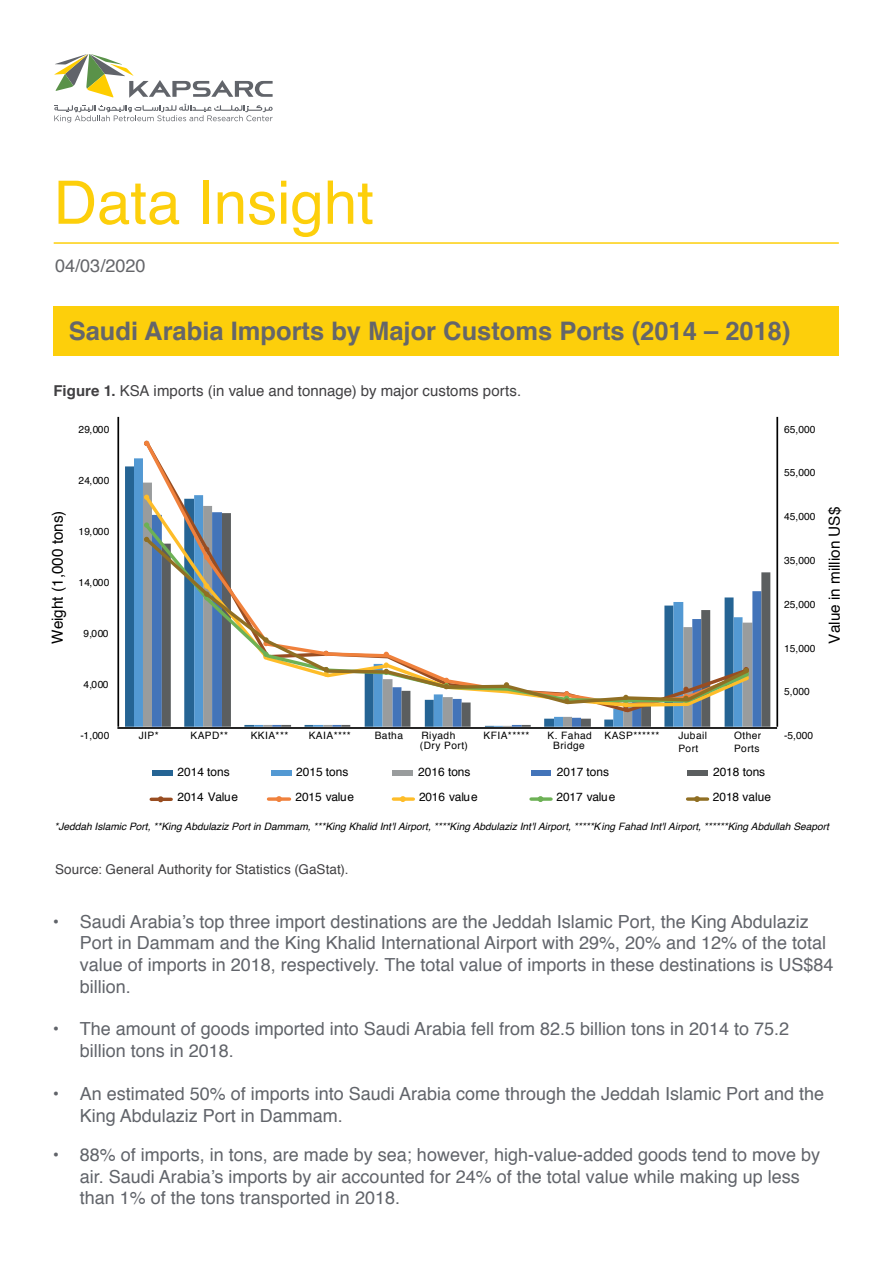
<style>
.page{position:relative;width:893px;height:1263px;background:#fff}
.page>*{position:absolute;margin:0;border:0;box-sizing:border-box;transform-origin:0 0}
.t1{font:60px "Helvetica";color:#fdcf0b}
.t2{font:700 25.5px "Helvetica";color:#65666a}
.t3{font:18.45px "Helvetica";color:#65666a}
.t4{font:18px/21.6px "Helvetica";color:#61646a}
.t5{font:18px "Helvetica";color:#65666a}
.t6{font:15.3px "Helvetica";color:#000}
.t7{font:15px "Helvetica";letter-spacing:.005em;color:#414042}
.t8{font:13.5px "Helvetica";letter-spacing:.005em;color:#414042}
.t9{font:11.85px "Helvetica";color:#000}
.t10{font:10.2px/9.9px "Helvetica";letter-spacing:.045em;color:#000}
.t11{font:italic 10.2px "Helvetica";color:#000}
.s1{font-weight:700}
</style>
<div class="page">
<div style="left:54px;top:306px;width:785px;height:49px;background:#fdcf0b"></div>
<hr style="left:54px;top:242px;width:785px;height:2px;background:#fdcf0b">
<svg style="left:54px;top:54px;width:219px;height:44px"></svg>
<svg style="left:54px;top:104px;width:219px;height:18px"></svg>
<svg style="left:162px;top:572px;width:608px;height:155px"></svg>
<hr style="left:117px;top:727px;width:660px;height:2px;background:#000">
<svg style="left:144px;top:441px;width:5px;height:5px"></svg>
<svg style="left:143px;top:494px;width:608px;height:215px"></svg>
<svg style="left:144px;top:495px;width:5px;height:5px"></svg>
<svg style="left:143px;top:522px;width:608px;height:13px"></svg>
<svg style="left:144px;top:522px;width:5px;height:6px"></svg>
<svg style="left:143px;top:535px;width:609px;height:171px"></svg>
<svg style="left:144px;top:537px;width:5px;height:5px"></svg>
<svg style="left:204px;top:583px;width:5px;height:17px"></svg>
<svg style="left:263px;top:637px;width:6px;height:9px"></svg>
<svg style="left:323px;top:667px;width:6px;height:10px"></svg>
<svg style="left:384px;top:652px;width:5px;height:23px"></svg>
<svg style="left:444px;top:678px;width:5px;height:11px"></svg>
<svg style="left:504px;top:682px;width:5px;height:11px"></svg>
<svg style="left:564px;top:691px;width:5px;height:13px"></svg>
<svg style="left:623px;top:695px;width:5px;height:17px"></svg>
<svg style="left:683px;top:687px;width:6px;height:18px"></svg>
<svg style="left:743px;top:667px;width:6px;height:13px"></svg>
<div style="left:152px;top:770px;width:20px;height:6px;background:#256494"></div>
<div style="left:272px;top:770px;width:20px;height:6px;background:#5399d3"></div>
<div style="left:393px;top:770px;width:20px;height:6px;background:#999c9d"></div>
<div style="left:531px;top:770px;width:20px;height:6px;background:#4374b9"></div>
<div style="left:688px;top:770px;width:20px;height:6px;background:#5b5e5f"></div>
<hr style="left:151px;top:798px;width:20px;height:3px;background:#994d21">
<svg style="left:158px;top:796px;width:6px;height:6px"></svg>
<svg style="left:268px;top:797px;width:22px;height:4px"></svg>
<svg style="left:276px;top:796px;width:6px;height:6px"></svg>
<svg style="left:393px;top:797px;width:20px;height:4px"></svg>
<svg style="left:400px;top:796px;width:6px;height:6px"></svg>
<svg style="left:531px;top:797px;width:20px;height:4px"></svg>
<svg style="left:538px;top:796px;width:5px;height:6px"></svg>
<svg style="left:688px;top:797px;width:20px;height:4px"></svg>
<svg style="left:694px;top:796px;width:6px;height:6px"></svg>
<hr style="left:117px;top:417px;width:2px;height:310px;background:#000">
<hr style="left:776px;top:417px;width:2px;height:310px;background:#000">
<h1 class="t1" style="left:54px;top:156px;width:322px">Data Insight</h1>
<p class="t5" style="left:55px;top:252px;width:92px">04/03/2020</p>
<p class="t3" style="left:70px;top:304px;width:94px">09/27/2018</p>
<h2 class="t2" style="left:69px;top:311px;width:723px">Saudi Arabia Imports by Major Customs Ports (2014 – 2018)</h2>
<p class="t7" style="left:53px;top:379px;width:469px"><span class="s1">Figure 1.</span> KSA imports (in value and tonnage) by major customs ports.</p>
<p class="t10" style="left:78px;top:425px;width:33px">29,000</p>
<p class="t10" style="left:78px;top:475px;width:33px">24,000</p>
<p class="t10" style="left:784px;top:425px;width:33px">65,000</p>
<p class="t10" style="left:784px;top:468px;width:33px">55,000</p>
<p class="t6" style="left:46px;top:643px;width:135px;rotate:-90deg">Weight (1,000 tons)</p>
<p class="t6" style="left:823px;top:643px;width:138px;rotate:-90deg">Value in million US$</p>
<p class="t10" style="left:784px;top:512px;width:33px">45,000</p>
<p class="t10" style="left:78px;top:526px;width:33px">19,000</p>
<p class="t10" style="left:784px;top:556px;width:33px">35,000</p>
<p class="t10" style="left:78px;top:578px;width:33px">14,000</p>
<p class="t10" style="left:784px;top:600px;width:33px">25,000</p>
<p class="t10" style="left:83px;top:629px;width:26px">9,000</p>
<p class="t10" style="left:784px;top:644px;width:33px">15,000</p>
<p class="t10" style="left:83px;top:680px;width:26px">4,000</p>
<p class="t10" style="left:80px;top:731px;width:31px">-1,000</p>
<p class="t10" style="left:139px;top:731px;width:21px">JIP*</p>
<p class="t10" style="left:190px;top:731px;width:39px">KAPD**</p>
<p class="t10" style="left:251px;top:731px;width:39px">KKIA***</p>
<p class="t10" style="left:309px;top:731px;width:44px">KAIA****</p>
<p class="t10" style="left:375px;top:731px;width:30px">Batha</p>
<p class="t10" style="left:420px;top:731px;width:50px">Riyadh (Dry Port)</p>
<p class="t10" style="left:484px;top:731px;width:47px">KFIA*****</p>
<p class="t10" style="left:547px;top:731px;width:46px;text-align:center">K. Fahad<br>Bridge</p>
<p class="t10" style="left:604px;top:731px;width:56px">KASP******</p>
<p class="t10" style="left:678px;top:730px;width:30px;line-height:12.1px">Jubail<br>Port</p>
<p class="t10" style="left:734px;top:730px;width:29px;line-height:12.1px">Other<br>Ports</p>
<p class="t10" style="left:784px;top:687px;width:27px">5,000</p>
<p class="t10" style="left:784px;top:731px;width:30px">-5,000</p>
<p class="t9" style="left:178px;top:762px;width:54px">2014 tons</p>
<p class="t9" style="left:296px;top:762px;width:54px">2015 tons</p>
<p class="t9" style="left:418px;top:762px;width:54px">2016 tons</p>
<p class="t9" style="left:557px;top:762px;width:54px">2017 tons</p>
<p class="t9" style="left:713px;top:762px;width:54px">2018 tons</p>
<p class="t9" style="left:178px;top:788px;width:62px">2014 Value</p>
<p class="t9" style="left:296px;top:788px;width:60px">2015 value</p>
<p class="t9" style="left:419px;top:788px;width:60px">2016 value</p>
<p class="t9" style="left:557px;top:788px;width:60px">2017 value</p>
<p class="t9" style="left:713px;top:788px;width:60px">2018 value</p>
<p class="t11" style="left:54px;top:819px;width:776px">*Jeddah Islamic Port, **King Abdulaziz Port in Dammam, ***King Khalid Int'l Airport, ****King Abdulaziz Int'l Airport, *****King Fahad Int'l Airport, ******King Abdullah Seaport</p>
<p class="t8" style="left:55px;top:859px;width:295px">Source: General Authority for Statistics (GaStat).</p>
<p class="t4" style="left:80px;top:911px;width:755px;text-indent:-27px">• Saudi Arabia’s top three import destinations are the Jeddah Islamic Port, the King Abdulaziz Port in Dammam and the King Khalid International Airport with 29%, 20% and 12% of the total value of imports in 2018, respectively. The total value of imports in these destinations is US$84 billion.</p>
<p class="t4" style="left:80px;top:1019px;width:711px;text-indent:-27px">• The amount of goods imported into Saudi Arabia fell from 82.5 billion tons in 2014 to 75.2 billion tons in 2018.</p>
<p class="t4" style="left:80px;top:1083px;width:746px;text-indent:-27px">• An estimated 50% of imports into Saudi Arabia come through the Jeddah Islamic Port and the<br>King Abdulaziz Port in Dammam.</p>
<p class="t4" style="left:80px;top:1144px;width:742px;text-indent:-27px">• 88% of imports, in tons, are made by sea; however, high-value-added goods tend to move by air. Saudi Arabia’s imports by air accounted for 24% of the total value while making up less than 1% of the tons transported in 2018.</p>
</div>
